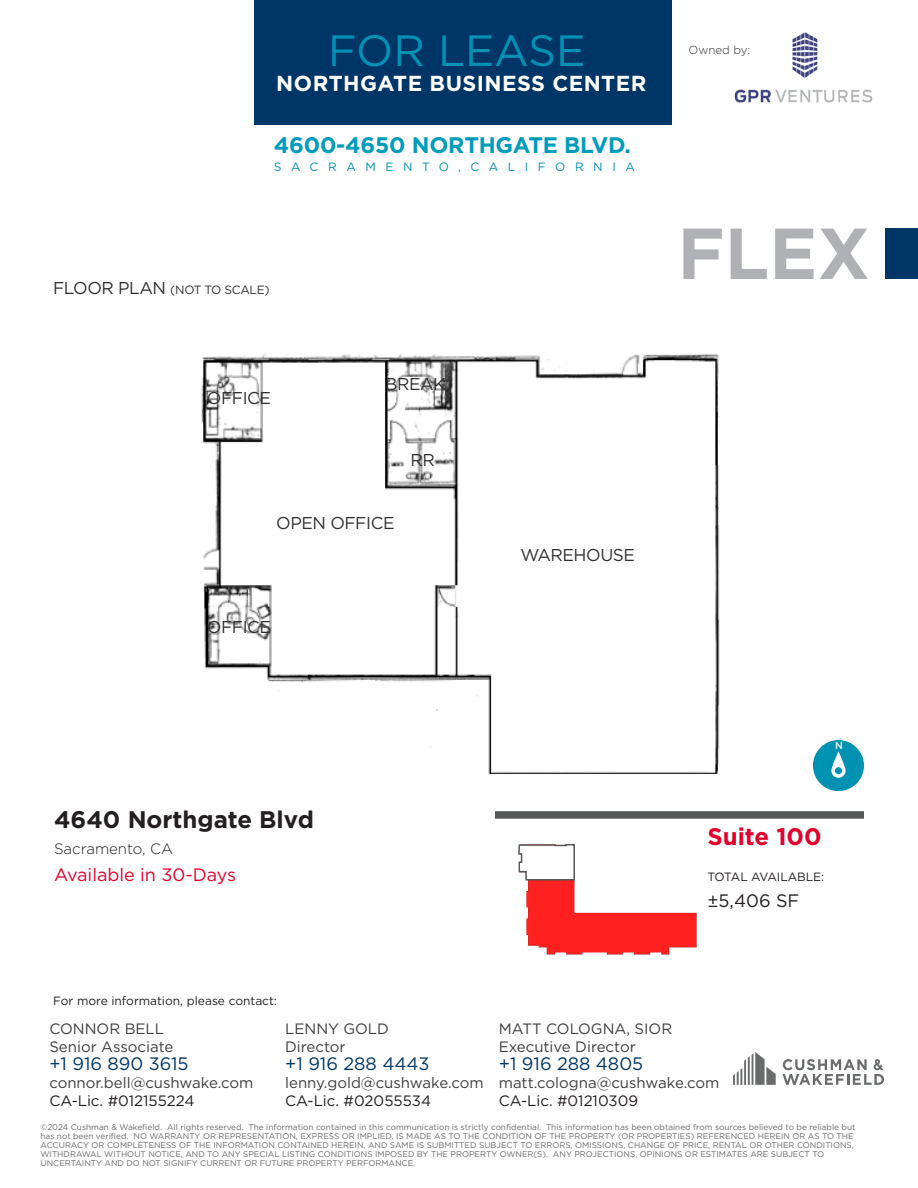
<style>
.page{position:relative;width:918px;height:1188px;background:#fff}
.page>*{position:absolute;margin:0;border:0;box-sizing:border-box;transform-origin:0 0}
.t1{font:700 72px "Gotham";color:#b0b1b5}
.t2{font:43.8px "Gotham";color:#0092b3}
.body_para{font:700 24px "Gotham";color:#231f20}
.body_para-2{font:700 24px "Gotham";color:#e4002b}
.t3{font:700 22.5px "Gotham";letter-spacing:-.01em;color:#009cbb}
.t4{font:700 21.75px "Gotham";letter-spacing:.02em;color:#fff}
.t5{font:18px "Gotham";color:#003864}
.body_para-3{font:18px "Gotham";color:#e4002b}
.body_para-4{font:18px "Gotham";color:#231f20}
.t6{font:17.1px "Gotham";letter-spacing:-.025em;color:#312f30}
.t7{font:15px/18px "Gotham";color:#3e3e3f}
.t8{font:15px "Gotham";color:#231f20}
.body_para-5{font:300 15px "Gotham";color:#231f20}
.body_para-6{font:12px "Gotham";color:#231f20}
.t9{font:12px "Gotham";letter-spacing:.8em;color:#0092b3}
.t10{font:12px "Gotham";letter-spacing:-.025em;color:#312f30}
.t11{font:300 11.55px "Gotham";color:#312f30}
.t12{font:500 9.75px "Gotham";color:#fff}
.t13{font:8.25px/9px "Gotham";color:#69696c}
.s1{font-size:17.1px}
</style>
<div class="page">
<div style="left:886px;top:229px;width:32px;height:50px;background:#003667"></div>
<img style="left:734px;top:32px;width:139px;height:71px">
<div style="left:254px;top:0;width:417px;height:125px;background:#003667"></div>
<img style="left:201px;top:353px;width:519px;height:421px">
<div style="left:495px;top:811px;width:369px;height:8px;background:#57585a"></div>
<div style="left:813px;top:740px;width:51px;height:51px;background:#0092b3;border-radius:50%"></div>
<svg style="left:831px;top:751px;width:15px;height:27px"></svg>
<img style="left:526px;top:881px;width:171px;height:74px">
<svg style="left:518px;top:844px;width:57px;height:37px"></svg>
<svg style="left:733px;top:1052px;width:43px;height:33px"></svg>
<svg style="left:782px;top:1059px;width:102px;height:26px"></svg>
<h2 class="t2" style="left:328px;top:22px;width:259px">FOR LEASE</h2>
<h3 class="t4" style="left:276px;top:69px;width:372px">NORTHGATE BUSINESS CENTER</h3>
<h3 class="t3" style="left:274px;top:130px;width:359px">4600-4650 NORTHGATE BLVD.</h3>
<h3 class="t9" style="left:274px;top:159px;width:363px">SACRAMENTO,CALIFORNIA</h3>
<p class="t10" style="left:53px;top:282px;width:218px"><span class="s1">FLOOR PLAN</span> (NOT TO SCALE)</p>
<p class="t6" style="left:207px;top:387px;width:66px">OFFICE</p>
<p class="t6" style="left:385px;top:373px;width:62px">BREAK</p>
<p class="t6" style="left:410px;top:449px;width:26px">RR</p>
<p class="t6" style="left:276px;top:512px;width:120px">OPEN OFFICE</p>
<p class="t6" style="left:207px;top:616px;width:66px">OFFICE</p>
<p class="t6" style="left:520px;top:544px;width:116px">WAREHOUSE</p>
<h3 class="t11" style="left:688px;top:43px;width:63px">Owned by:</h3>
<h1 class="t1" style="left:677px;top:206px;width:194px">FLEX</h1>
<p class="body_para" style="left:54px;top:804px;width:261px">4640 Northgate Blvd</p>
<p class="body_para-5" style="left:54px;top:839px;width:121px">Sacramento, CA</p>
<p class="body_para-3" style="left:54px;top:864px;width:184px">Available in 30-Days</p>
<h3 class="body_para-6" style="left:53px;top:993px;width:225px">For more information, please contact:</h3>
<p class="t12" style="left:835px;top:740px;width:9px">N</p>
<p class="body_para-2" style="left:707px;top:821px;width:116px">Suite 100</p>
<p class="body_para-6" style="left:707px;top:869px;width:118px">TOTAL AVAILABLE:</p>
<p class="body_para-4" style="left:707px;top:889px;width:93px">±5,406 SF</p>
<h3 class="t7" style="left:49px;top:1019px;width:126px">CONNOR BELL<br>Senior Associate</h3>
<h3 class="t5" style="left:49px;top:1052px;width:141px">+1 916 890 3615</h3>
<h3 class="t7" style="left:49px;top:1073px;width:206px">connor.bell@cushwake.com</h3>
<h3 class="t8" style="left:49px;top:1091px;width:147px">CA-Lic. #012155224</h3>
<h3 class="t7" style="left:285px;top:1019px;width:105px">LENNY GOLD<br>Director</h3>
<h3 class="t5" style="left:285px;top:1052px;width:146px">+1 916 288 4443</h3>
<h3 class="t7" style="left:285px;top:1073px;width:200px">lenny.gold@cushwake.com</h3>
<h3 class="t8" style="left:285px;top:1091px;width:147px">CA-Lic. #02055534</h3>
<h3 class="t7" style="left:499px;top:1019px;width:175px">MATT COLOGNA, SIOR<br>Executive Director</h3>
<h3 class="t5" style="left:499px;top:1052px;width:146px">+1 916 288 4805</h3>
<h3 class="t7" style="left:499px;top:1073px;width:222px">matt.cologna@cushwake.com</h3>
<h3 class="t8" style="left:499px;top:1091px;width:141px">CA-Lic. #01210309</h3>
<p class="t13" style="left:40px;top:1122px;width:817px">©2024 Cushman &amp; Wakefield. All rights reserved. The information contained in this communication is strictly confidential. This information has been obtained from sources believed to be reliable but has not been verified. NO WARRANTY OR REPRESENTATION, EXPRESS OR IMPLIED, IS MADE AS TO THE CONDITION OF THE PROPERTY (OR PROPERTIES) REFERENCED HEREIN OR AS TO THE ACCURACY OR COMPLETENESS OF THE INFORMATION CONTAINED HEREIN, AND SAME IS SUBMITTED SUBJECT TO ERRORS, OMISSIONS, CHANGE OF PRICE, RENTAL OR OTHER CONDITIONS, WITHDRAWAL WITHOUT NOTICE, AND TO ANY SPECIAL LISTING CONDITIONS IMPOSED BY THE PROPERTY OWNER(S). ANY PROJECTIONS, OPINIONS OR ESTIMATES ARE SUBJECT TO UNCERTAINTY AND DO NOT SIGNIFY CURRENT OR FUTURE PROPERTY PERFORMANCE.</p>
</div>
